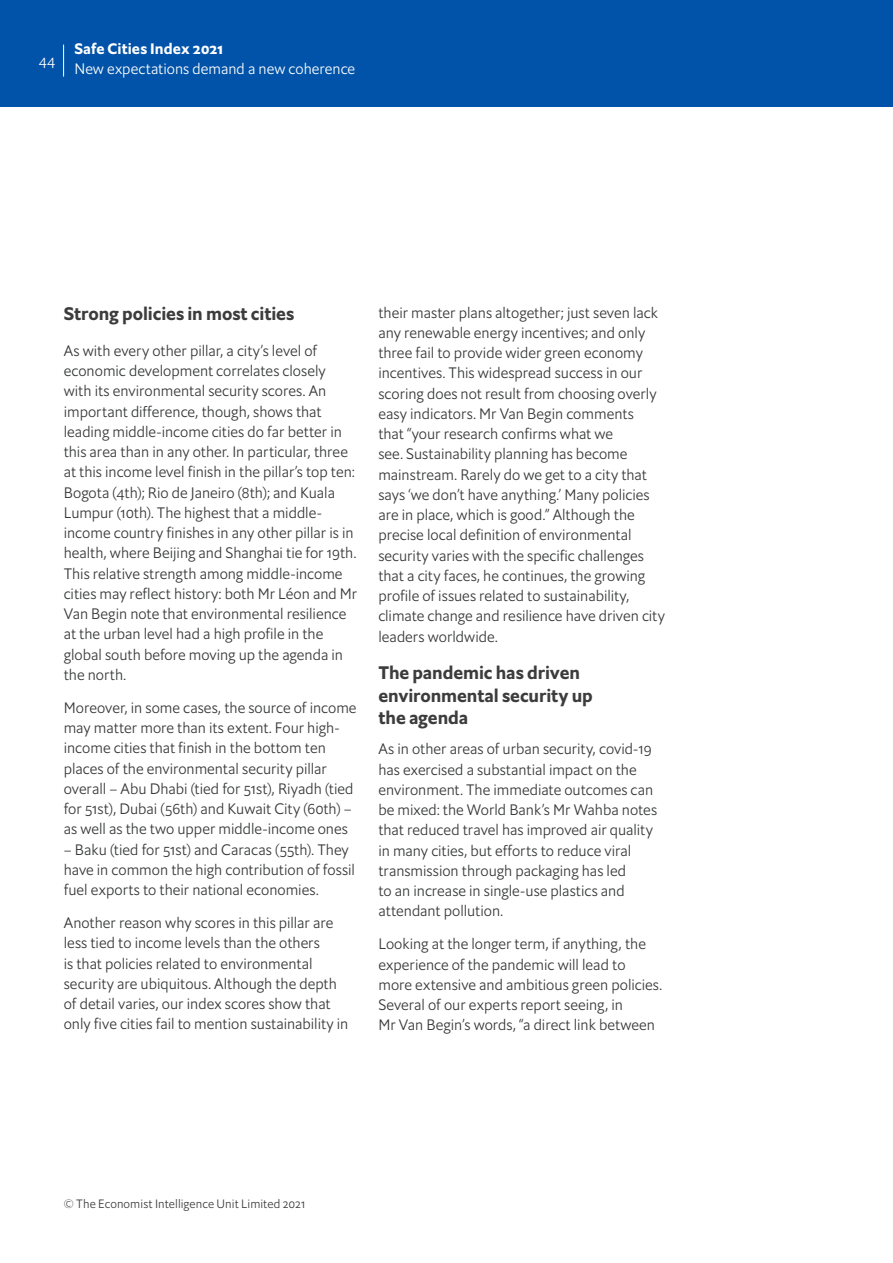
<style>
.page{position:relative;width:893px;height:1263px;background:#fff}
.page>*{position:absolute;margin:0;border:0;box-sizing:border-box;transform-origin:0 0}
.t1{font:700 18px/22.5px "Econ Sans OS";letter-spacing:-.005em;color:#3c3c3c}
.t2{font:300 15px/20.2px "Econ Sans OS";color:#363737}
.t3{font:300 15px "Econ Sans OS";letter-spacing:.005em;color:#fff}
.t4{font:700 15px "Econ Sans OS";letter-spacing:.005em;color:#fff}
.t5{font:300 12px "Econ Sans OS";letter-spacing:.01em;color:#3c3c3c}
</style>
<div class="page">
<div style="left:0;top:0;width:893px;height:106px;background:#0053a8"></div>
<hr style="left:63px;top:45px;width:1px;height:32px;background:#fff">
<p class="t3" style="left:39px;top:51px;width:18px">44</p>
<p class="t4" style="left:74px;top:39px;width:151px">Safe Cities Index 2021</p>
<p class="t3" style="left:74px;top:59px;width:282px">New expectations demand a new coherence</p>
<p class="t1" style="left:64px;top:302px;width:232px">Strong policies in most cities</p>
<p class="t2" style="left:64px;top:340px;width:295px">As with every other pillar, a city’s level of economic development correlates closely<br>with its environmental security scores. An important difference, though, shows that leading middle-income cities do far better in this area than in any other. In particular, three at this income level finish in the pillar’s top ten:<br>Bogota (4th); Rio de Janeiro (8th); and Kuala Lumpur (10th). The highest that a middle&shy;income country finishes in any other pillar is in health, where Beijing and Shanghai tie for 19th.<br>This relative strength among middle-income cities may reflect history: both Mr Léon and Mr Van Begin note that environmental resilience at the urban level had a high profile in the global south before moving up the agenda in the north.</p>
<p class="t2" style="left:64px;top:697px;width:294px">Moreover, in some cases, the source of income may matter more than its extent. Four high&shy;income cities that finish in the bottom ten places of the environmental security pillar overall – Abu Dhabi (tied for 51st), Riyadh (tied for 51st), Dubai (56th) and Kuwait City (60th) – as well as the two upper middle-income ones</p>
<p class="t2" style="left:64px;top:839px;width:293px">– Baku (tied for 51st) and Caracas (55th). They have in common the high contribution of fossil fuel exports to their national economies.</p>
<p class="t2" style="left:64px;top:913px;width:286px">Another reason why scores in this pillar are less tied to income levels than the others<br>is that policies related to environmental security are ubiquitous. Although the depth of detail varies, our index scores show that only five cities fail to mention sustainability in</p>
<p class="t2" style="left:378px;top:302px;width:288px">their master plans altogether; just seven lack any renewable energy incentives; and only three fail to provide wider green economy incentives. This widespread success in our scoring does not result from choosing overly easy indicators. Mr Van Begin comments<br>that “your research confirms what we<br>see. Sustainability planning has become mainstream. Rarely do we get to a city that says ‘we don’t have anything.’ Many policies are in place, which is good.” Although the precise local definition of environmental security varies with the specific challenges that a city faces, he continues, the growing profile of issues related to sustainability, climate change and resilience have driven city leaders worldwide.</p>
<p class="t1" style="left:378px;top:662px;width:216px">The pandemic has driven environmental security up the agenda</p>
<p class="t2" style="left:378px;top:739px;width:280px">As in other areas of urban security, covid-19 has exercised a substantial impact on the environment. The immediate outcomes can be mixed: the World Bank’s Mr Wahba notes that reduced travel has improved air quality in many cities, but efforts to reduce viral transmission through packaging has led<br>to an increase in single-use plastics and attendant pollution.</p>
<p class="t2" style="left:378px;top:934px;width:285px">Looking at the longer term, if anything, the experience of the pandemic will lead to more extensive and ambitious green policies.<br>Several of our experts report seeing, in<br>Mr Van Begin’s words, “a direct link between</p>
<p class="t5" style="left:64px;top:1196px;width:243px">© The Economist Intelligence Unit Limited 2021</p>
</div>
